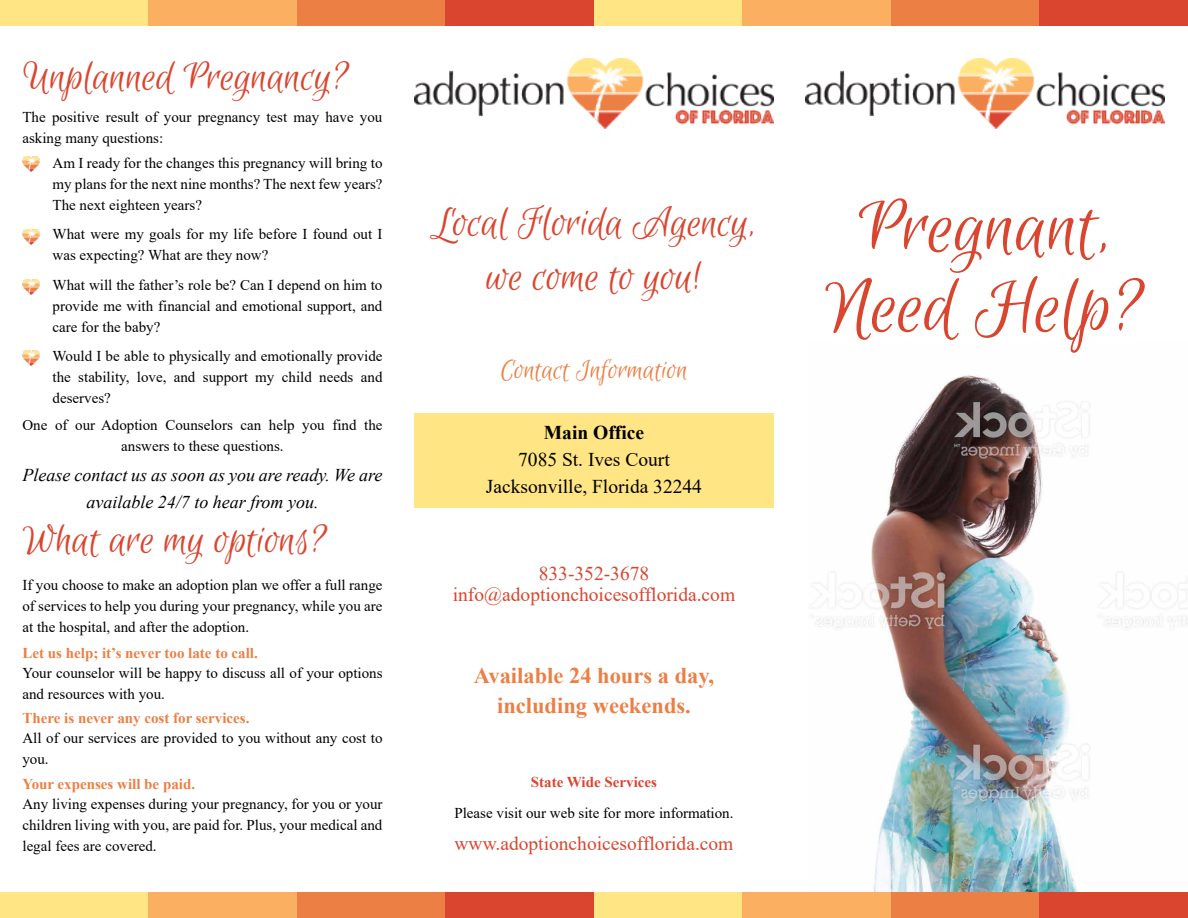
<style>
.page{position:relative;width:1188px;height:918px;background:#fff}
.page>*{position:absolute;margin:0;border:0;box-sizing:border-box;transform-origin:0 0}
.t1{font:84px/79.8px "Euphoria Script";color:#da452f;text-align:center}
.t2{font:45px/54px "Euphoria Script";color:#da452f;text-align:center}
.t3{font:30px "Euphoria Script";color:#eb7f44}
.t4{font:700 22.5px/30px "Times New Roman";color:#eb7f44;text-align:center}
.t5{font:19.5px/21px "Times New Roman";color:#da452f;text-align:center}
.t6{font:19.5px/27px "Times New Roman";color:#000;text-align:center}
.t7{font:700 19.5px "Times New Roman";color:#000}
.t8{font:italic 18px/27px "Times New Roman";color:#000;text-align:center}
.t9{font:15px/21px "Times New Roman";color:#000;text-align:justify}
.t10{font:700 15px "Times New Roman";color:#eb7f44}
.t11{font:700 15px "Times New Roman";color:#da452f}
</style>
<div class="page">
<img style="left:813px;top:375px;width:375px;height:517px">
<div style="left:414px;top:413px;width:359px;height:95px;background:#ffe584"></div>
<div style="left:0;top:892px;width:148px;height:26px;background:#ffe584"></div>
<div style="left:148px;top:892px;width:149px;height:26px;background:#fbb061"></div>
<div style="left:297px;top:892px;width:149px;height:26px;background:#eb7f44"></div>
<div style="left:446px;top:892px;width:148px;height:26px;background:#da452f"></div>
<div style="left:594px;top:892px;width:148px;height:26px;background:#ffe584"></div>
<div style="left:742px;top:892px;width:149px;height:26px;background:#fbb061"></div>
<div style="left:891px;top:892px;width:149px;height:26px;background:#eb7f44"></div>
<div style="left:1040px;top:892px;width:148px;height:26px;background:#da452f"></div>
<div style="left:0;top:0;width:148px;height:25px;background:#ffe584"></div>
<div style="left:148px;top:0;width:149px;height:25px;background:#fbb061"></div>
<div style="left:297px;top:0;width:149px;height:25px;background:#eb7f44"></div>
<div style="left:446px;top:0;width:148px;height:25px;background:#da452f"></div>
<div style="left:594px;top:0;width:148px;height:25px;background:#ffe584"></div>
<div style="left:742px;top:0;width:149px;height:25px;background:#fbb061"></div>
<div style="left:891px;top:0;width:149px;height:25px;background:#eb7f44"></div>
<div style="left:1040px;top:0;width:148px;height:25px;background:#da452f"></div>
<img style="left:22px;top:157px;width:18px;height:15px">
<img style="left:22px;top:229px;width:18px;height:15px">
<img style="left:22px;top:279px;width:18px;height:15px">
<img style="left:22px;top:351px;width:18px;height:15px">
<img style="left:414px;top:58px;width:359px;height:70px">
<img style="left:806px;top:58px;width:359px;height:70px">
<h2 class="t2" style="left:22px;top:52px;width:329px">Unplanned Pregnancy?</h2>
<p class="t9" style="left:22px;top:106px;width:361px">The positive result of your pregnancy test may have you asking many questions:</p>
<p class="t9" style="left:53px;top:152px;width:331px">Am I ready for the changes this pregnancy will bring to my plans for the next nine months? The next few years?<br>The next eighteen years?</p>
<p class="t9" style="left:53px;top:223px;width:331px">What were my goals for my life before I found out I was expecting? What are they now?</p>
<p class="t9" style="left:53px;top:274px;width:331px">What will the father’s role be? Can I depend on him to provide me with financial and emotional support, and care for the baby?</p>
<p class="t9" style="left:53px;top:345px;width:331px">Would I be able to physically and emotionally provide the stability, love, and support my child needs and deserves?</p>
<p class="t9" style="left:22px;top:414px;width:362px;text-align:center">One of our Adoption Counselors can help you find the answers to these questions.</p>
<h3 class="t7" style="left:544px;top:419px;width:102px">Main Office</h3>
<h3 class="t6" style="left:486px;top:445px;width:218px">7085 St. Ives Court<br>Jacksonville, Florida 32244</h3>
<h2 class="t2" style="left:432px;top:198px;width:325px">Local Florida Agency, we come to you!</h2>
<h3 class="t3" style="left:500px;top:354px;width:189px">Contact Information</h3>
<p class="t8" style="left:22px;top:461px;width:362px">Please contact us as soon as you are ready. We are available 24/7 to hear from you.</p>
<h2 class="t2" style="left:22px;top:515px;width:306px">What are my options?</h2>
<p class="t9" style="left:22px;top:574px;width:362px">If you choose to make an adoption plan we offer a full range of services to help you during your pregnancy, while you are at the hospital, and after the adoption.</p>
<p class="t9" style="left:22px;top:662px;width:362px">Your counselor will be happy to discuss all of your options and resources with you.</p>
<p class="t10" style="left:22px;top:642px;width:237px">Let us help; it’s never too late to call.</p>
<p class="t10" style="left:22px;top:707px;width:229px">There is never any cost for services.</p>
<p class="t9" style="left:22px;top:727px;width:362px">All of our services are provided to you without any cost to you.</p>
<p class="t10" style="left:22px;top:773px;width:174px">Your expenses will be paid.</p>
<p class="t9" style="left:22px;top:793px;width:362px">Any living expenses during your pregnancy, for you or your children living with you, are paid for. Plus, your medical and legal fees are covered.</p>
<h3 class="t5" style="left:453px;top:563px;width:284px">833-352-3678 info@adoptionchoicesofflorida.com</h3>
<h3 class="t4" style="left:474px;top:659px;width:242px">Available 24 hours a day, including weekends.</h3>
<p class="t11" style="left:531px;top:771px;width:128px">State Wide Services</p>
<p class="t9" style="left:454px;top:802px;width:281px">Please visit our web site for more information.</p>
<h3 class="t5" style="left:455px;top:832px;width:280px">www.adoptionchoicesofflorida.com</h3>
<h1 class="t1" style="left:825px;top:191px;width:321px">Pregnant,<br>Need Help?</h1>
</div>
